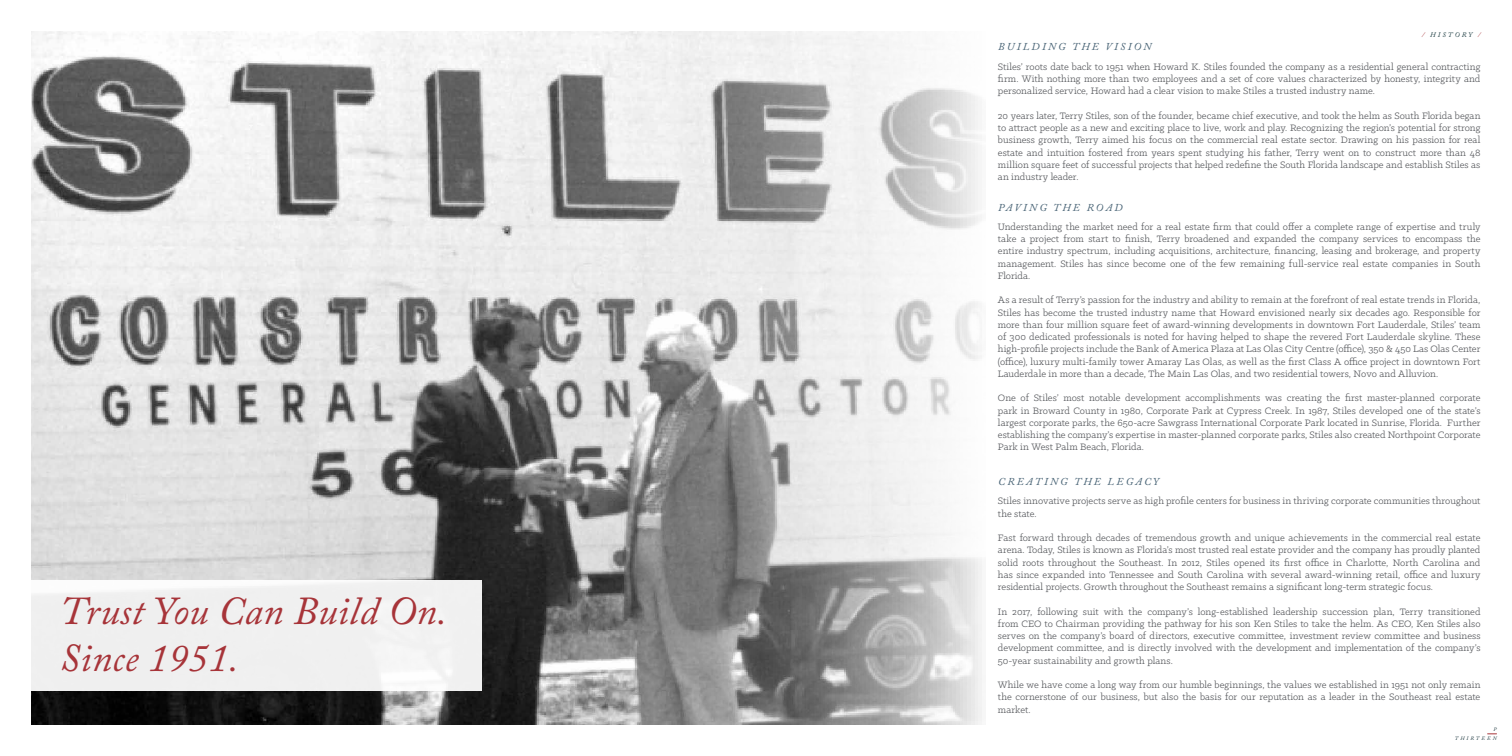
<style>
.page{position:relative;width:1512px;height:756px;background:#fff}
.page>*{position:absolute;margin:0;border:0;box-sizing:border-box;transform-origin:0 0}
.t1{font:italic 39.38px/47.7px "Adobe Caslon Pro";letter-spacing:.01em;color:#a73439}
.t2{font:10.5px/12.2px "Klinic Slab";letter-spacing:.005em;color:#54565a;text-align:justify}
.t3{font:italic 10.5px "Adobe Caslon Pro";letter-spacing:.215em;color:#496476}
.t4{font:italic 7px "Adobe Caslon Pro";letter-spacing:.3em;color:#214045}
.t5{font:italic 5.25px/9.6px "Adobe Caslon Pro";letter-spacing:.4em;color:#1e3940;text-align:right}
.s1{color:#a73439}
</style>
<div class="page">
<img style="left:32px;top:32px;width:950px;height:692px">
<div style="left:32px;top:580px;width:450px;height:110px;background:#f0f0f0"></div>
<h1 class="t1" style="left:60px;top:586px;width:389px">Trust You Can Build On.<br>Since 1951.</h1>
<p class="t3" style="left:998px;top:41px;width:154px">BUILDING THE VISION</p>
<p class="t4" style="left:1422px;top:30px;width:60px"><span class="s1">/</span> HISTORY <span class="s1">/</span></p>
<p class="t2" style="left:998px;top:60px;width:484px">Stiles’ roots date back to 1951 when Howard K. Stiles founded the company as a residential general contracting firm. With nothing more than two employees and a set of core values characterized by honesty, integrity and personalized service, Howard had a clear vision to make Stiles a trusted industry name.</p>
<p class="t2" style="left:998px;top:109px;width:484px">20 years later, Terry Stiles, son of the founder, became chief executive, and took the helm as South Florida began to attract people as a new and exciting place to live, work and play. Recognizing the region’s potential for strong business growth, Terry aimed his focus on the commercial real estate sector. Drawing on his passion for real estate and intuition fostered from years spent studying his father, Terry went on to construct more than 48 million square feet of successful projects that helped redefine the South Florida landscape and establish Stiles as an industry leader.</p>
<p class="t3" style="left:998px;top:201px;width:126px">PAVING THE ROAD</p>
<p class="t2" style="left:998px;top:220px;width:484px">Understanding the market need for a real estate firm that could offer a complete range of expertise and truly take a project from start to finish, Terry broadened and expanded the company services to encompass the entire industry spectrum, including acquisitions, architecture, financing, leasing and brokerage, and property management. Stiles has since become one of the few remaining full-service real estate companies in South Florida.</p>
<p class="t2" style="left:998px;top:294px;width:484px">As a result of Terry’s passion for the industry and ability to remain at the forefront of real estate trends in Florida, Stiles has become the trusted industry name that Howard envisioned nearly six decades ago. Responsible for more than four million square feet of award-winning developments in downtown Fort Lauderdale, Stiles’ team of 300 dedicated professionals is noted for having helped to shape the revered Fort Lauderdale skyline. These high-profile projects include the Bank of America Plaza at Las Olas City Centre (office), 350 &amp; 450 Las Olas Center (office), luxury multi-family tower Amaray Las Olas, as well as the first Class A office project in downtown Fort Lauderdale in more than a decade, The Main Las Olas, and two residential towers, Novo and Alluvion.</p>
<p class="t2" style="left:998px;top:392px;width:484px">One of Stiles’ most notable development accomplishments was creating the first master-planned corporate park in Broward County in 1980, Corporate Park at Cypress Creek. In 1987, Stiles developed one of the state’s largest corporate parks, the 650-acre Sawgrass International Corporate Park located in Sunrise, Florida. Further establishing the company’s expertise in master-planned corporate parks, Stiles also created Northpoint Corporate Park in West Palm Beach, Florida.</p>
<p class="t3" style="left:998px;top:475px;width:162px">CREATING THE LEGACY</p>
<p class="t2" style="left:998px;top:495px;width:484px">Stiles innovative projects serve as high profile centers for business in thriving corporate communities throughout the state.</p>
<p class="t2" style="left:998px;top:531px;width:484px">Fast forward through decades of tremendous growth and unique achievements in the commercial real estate arena. Today, Stiles is known as Florida’s most trusted real estate provider and the company has proudly planted solid roots throughout the Southeast. In 2012, Stiles opened its first office in Charlotte, North Carolina and has since expanded into Tennessee and South Carolina with several award-winning retail, office and luxury residential projects. Growth throughout the Southeast remains a significant long-term strategic focus.</p>
<p class="t2" style="left:998px;top:605px;width:484px">In 2017, following suit with the company’s long-established leadership succession plan, Terry transitioned from CEO to Chairman providing the pathway for his son Ken Stiles to take the helm. As CEO, Ken Stiles also serves on the company’s board of directors, executive committee, investment review committee and business development committee, and is directly involved with the development and implementation of the company’s 50-year sustainability and growth plans.</p>
<p class="t2" style="left:998px;top:678px;width:484px">While we have come a long way from our humble beginnings, the values we established in 1951 not only remain the cornerstone of our business, but also the basis for our reputation as a leader in the Southeast real estate market.</p>
<p class="t5" style="left:1455px;top:724px;width:43px">P<br>THIRTEEN</p>
</div>
